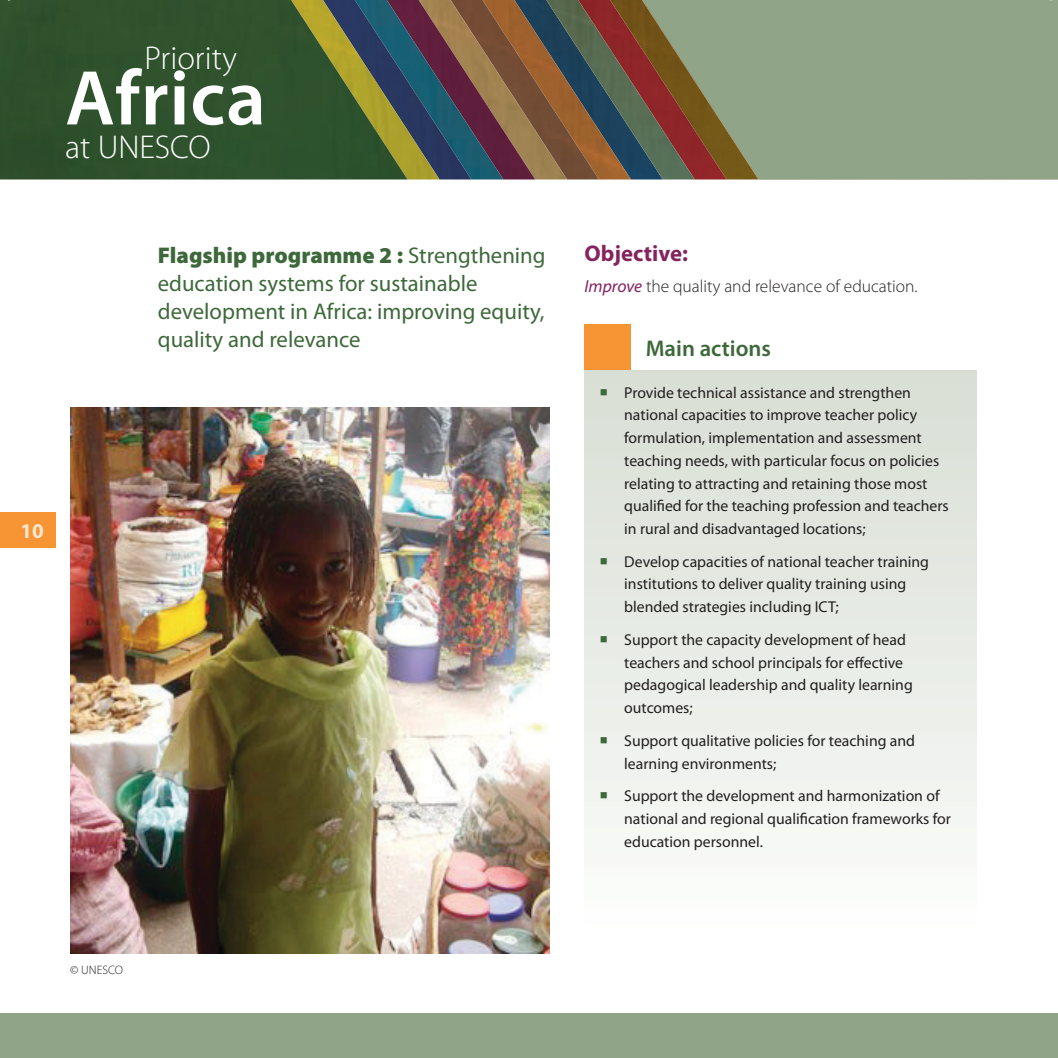
<style>
.page{position:relative;width:1058px;height:1058px;background:#fff}
.page>*{position:absolute;margin:0;border:0;box-sizing:border-box;transform-origin:0 0}
.t1{font:600 78.4px "Myriad Pro";letter-spacing:.01em;color:#fff}
.t2{font:300 33.07px "Myriad Pro";color:#fff}
.t3{font:22.75px/28px "Myriad Pro";color:#3d693a}
.t4{font:600 22.75px "Myriad Pro";color:#3d693a}
.t5{font:700 22.75px "Myriad Pro";color:#84245f}
.t6{font:700 21px "Myriad Pro";color:#ffe6cf}
.t7{font:300 17.5px "Myriad Pro";color:#231f20}
.t8{font:15.75px/22.8px "Myriad Pro";color:#231f20}
.t9{font:300 12.25px "Myriad Pro";color:#231f20}
.s1{font-weight:900}
.s2{font-weight:400;font-style:italic;color:#84245f}
</style>
<div class="page">
<img style="left:599px;top:0;width:44px;height:179px">
<img style="left:567px;top:0;width:32px;height:179px">
<img style="left:535px;top:0;width:32px;height:179px">
<img style="left:503px;top:0;width:32px;height:179px">
<img style="left:471px;top:0;width:32px;height:179px">
<img style="left:439px;top:0;width:32px;height:179px">
<img style="left:408px;top:0;width:31px;height:179px">
<img style="left:0;top:0;width:408px;height:179px">
<svg style="left:643px;top:0;width:415px;height:179px;background:#8c977b"></svg>
<div style="left:0;top:1013px;width:1058px;height:45px;background:#90a488"></div>
<div style="left:0;top:512px;width:56px;height:36px;background:#f79433"></div>
<div style="left:584px;top:324px;width:47px;height:47px;background:#f79433"></div>
<div style="left:585px;top:371px;width:391px;height:578px;background:linear-gradient(to bottom,#d7ddd4,#fdfefd)"></div>
<img style="left:70px;top:407px;width:480px;height:547px">
<svg style="left:601px;top:389px;width:6px;height:6px"></svg>
<svg style="left:601px;top:558px;width:6px;height:6px"></svg>
<svg style="left:601px;top:636px;width:6px;height:6px"></svg>
<svg style="left:601px;top:737px;width:6px;height:6px"></svg>
<svg style="left:601px;top:792px;width:6px;height:7px"></svg>
<h2 class="t2" style="left:145px;top:38px;width:94px">Priority</h2>
<h1 class="t1" style="left:65px;top:48px;width:202px">Africa</h1>
<h2 class="t2" style="left:65px;top:127px;width:147px">at UNESCO</h2>
<h3 class="t6" style="left:21px;top:517px;width:25px">10</h3>
<h3 class="t3" style="left:158px;top:240px;width:389px"><span class="s1">Flagship programme 2 :</span> Strengthening education systems for sustainable development in Africa: improving equity, quality and relevance</h3>
<h3 class="t5" style="left:584px;top:239px;width:105px">Objective:</h3>
<p class="t7" style="left:584px;top:276px;width:335px"><span class="s2">Improve</span> the quality and relevance of education.</p>
<h3 class="t4" style="left:646px;top:334px;width:127px">Main actions</h3>
<p class="t8" style="left:624px;top:381px;width:326px">Provide technical assistance and strengthen national capacities to improve teacher policy formulation, implementation and assessment teaching needs, with particular focus on policies relating to attracting and retaining those most qualified for the teaching profession and teachers in rural and disadvantaged locations;</p>
<p class="t8" style="left:624px;top:550px;width:306px">Develop capacities of national teacher training institutions to deliver quality training using blended strategies including ICT;</p>
<p class="t8" style="left:624px;top:628px;width:290px">Support the capacity development of head teachers and school principals for effective pedagogical leadership and quality learning outcomes;</p>
<p class="t8" style="left:624px;top:729px;width:292px">Support qualitative policies for teaching and learning environments;</p>
<p class="t8" style="left:624px;top:784px;width:328px">Support the development and harmonization of national and regional qualification frameworks for education personnel.</p>
<p class="t9" style="left:70px;top:962px;width:54px">© UNESCO</p>
</div>
